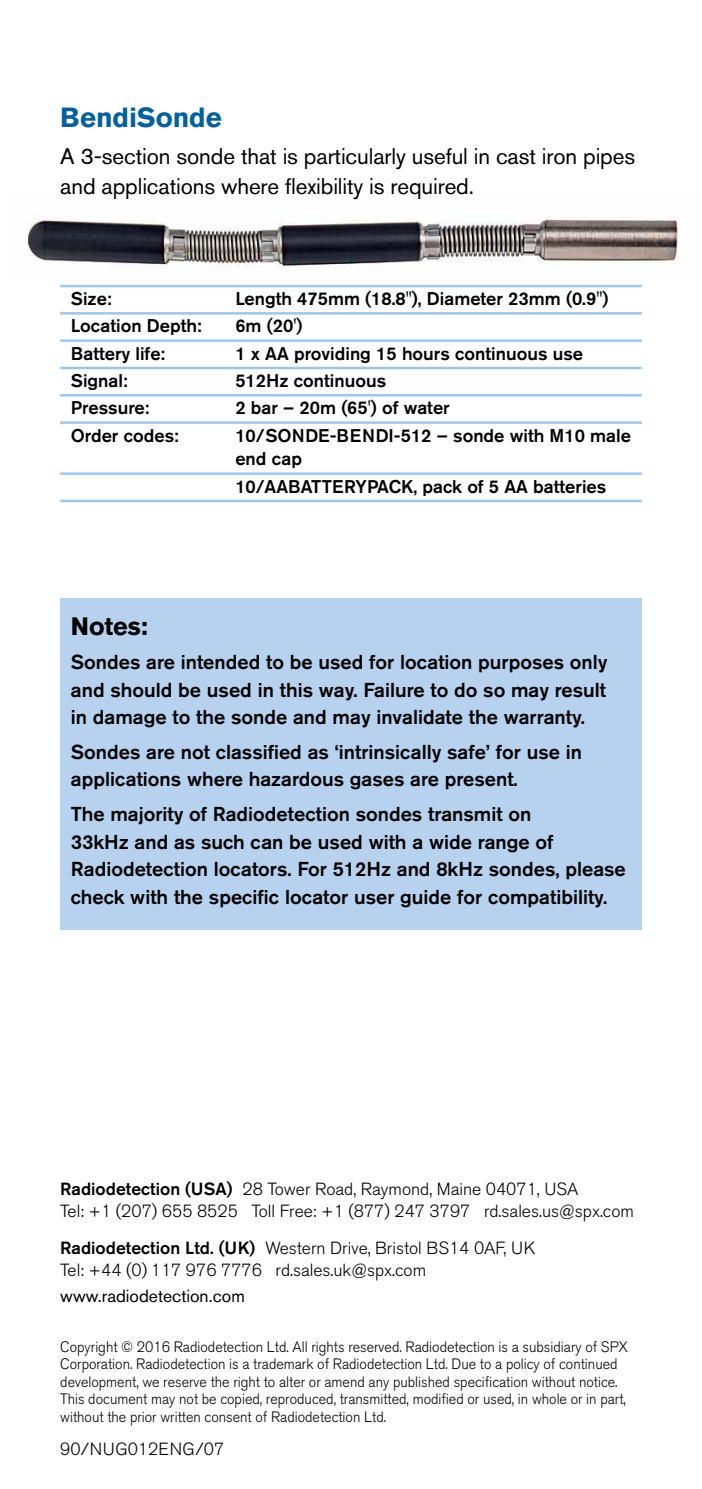
<style>
.page{position:relative;width:702px;height:1489px;background:#fff}
.page>*{position:absolute;margin:0;border:0;box-sizing:border-box;transform-origin:0 0}
.t1{font:700 27.5px "Akzidenz Grotesk BE";letter-spacing:-.005em;color:#005f9e}
.t2{font:700 25px "Akzidenz Grotesk BE";color:#000}
.t3{font:22.5px/30px "Akzidenz Grotesk BE";letter-spacing:-.005em;color:#000}
.t4{font:500 20px/27.5px "Akzidenz Grotesk BE";color:#000}
.t5{font:500 18.25px/23.8px "Akzidenz Grotesk BE";color:#000}
.t6{font:300 17.5px/22.5px "Akzidenz Grotesk BE";color:#000}
.t7{font:17.5px "Akzidenz Grotesk BE";color:#000}
.t8{font:300 15px/17.5px "Akzidenz Grotesk BE";color:#000;scale:.95 1}
.s1{font-weight:500}
</style>
<div class="page">
<img style="left:27px;top:215px;width:651px;height:54px">
<div style="left:60px;top:598px;width:581px;height:331px;background:#b6d2ee"></div>
<hr style="left:60px;top:285px;width:581px;height:2px;background:#a0c5e9">
<hr style="left:60px;top:312px;width:581px;height:2px;background:#a0c5e9">
<hr style="left:60px;top:339px;width:581px;height:3px;background:#a0c5e9">
<hr style="left:60px;top:367px;width:581px;height:2px;background:#a0c5e9">
<hr style="left:60px;top:394px;width:581px;height:2px;background:#a0c5e9">
<hr style="left:60px;top:421px;width:581px;height:3px;background:#a0c5e9">
<hr style="left:60px;top:472px;width:581px;height:3px;background:#a0c5e9">
<hr style="left:60px;top:499px;width:581px;height:3px;background:#a0c5e9">
<h1 class="t1" style="left:60px;top:101px;width:163px">BendiSonde</h1>
<p class="t3" style="left:60px;top:141px;width:576px">A 3-section sonde that is particularly useful in cast iron pipes and applications where flexibility is required.</p>
<p class="t5" style="left:71px;top:286px;width:42px">Size:</p>
<p class="t5" style="left:235px;top:286px;width:374px">Length 475mm (18.8"), Diameter 23mm (0.9")</p>
<p class="t5" style="left:71px;top:314px;width:132px">Location Depth:</p>
<p class="t5" style="left:235px;top:314px;width:68px">6m (20')</p>
<p class="t5" style="left:71px;top:341px;width:96px">Battery life:</p>
<p class="t5" style="left:235px;top:341px;width:349px">1 x AA providing 15 hours continuous use</p>
<p class="t5" style="left:71px;top:368px;width:58px">Signal:</p>
<p class="t5" style="left:235px;top:368px;width:152px">512Hz continuous</p>
<p class="t5" style="left:71px;top:395px;width:80px">Pressure:</p>
<p class="t5" style="left:235px;top:395px;width:216px">2 bar – 20m (65') of water</p>
<p class="t5" style="left:71px;top:423px;width:109px">Order codes:</p>
<p class="t5" style="left:235px;top:423px;width:397px">10/SONDE-BENDI-512 – sonde with M10 male end cap</p>
<p class="t5" style="left:235px;top:474px;width:372px">10/AABATTERYPACK, pack of 5 AA batteries</p>
<p class="t2" style="left:71px;top:611px;width:78px">Notes:</p>
<p class="t4" style="left:71px;top:648px;width:538px;text-align:justify">Sondes are intended to be used for location purposes only and should be used in this way. Failure to do so may result in damage to the sonde and may invalidate the warranty.</p>
<p class="t4" style="left:71px;top:737px;width:512px">Sondes are not classified as ‘intrinsically safe’ for use in applications where hazardous gases are present.</p>
<p class="t4" style="left:71px;top:799px;width:556px">The majority of Radiodetection sondes transmit on<br>33kHz and as such can be used with a wide range of Radiodetection locators. For 512Hz and 8kHz sondes, please check with the specific locator user guide for compatibility.</p>
<p class="t6" style="left:60px;top:1177px;width:575px"><span class="s1">Radiodetection (USA)</span> 28 Tower Road, Raymond, Maine 04071, USA<br>Tel: +1 (207) 655 8525 Toll Free: +1 (877) 247 3797 rd.sales.us@spx.com</p>
<p class="t6" style="left:60px;top:1236px;width:476px"><span class="s1">Radiodetection Ltd. (UK)</span> Western Drive, Bristol BS14 0AF, UK<br>Tel: +44 (0) 117 976 7776 rd.sales.uk@spx.com</p>
<p class="t7" style="left:60px;top:1285px;width:186px">www.radiodetection.com</p>
<p class="t8" style="left:60px;top:1337px;width:599px">Copyright © 2016 Radiodetection Ltd. All rights reserved. Radiodetection is a subsidiary of SPX Corporation. Radiodetection is a trademark of Radiodetection Ltd. Due to a policy of continued development, we reserve the right to alter or amend any published specification without notice.<br>This document may not be copied, reproduced, transmitted, modified or used, in whole or in part, without the prior written consent of Radiodetection Ltd.</p>
<p class="t6" style="left:60px;top:1437px;width:166px">90/NUG012ENG/07</p>
</div>
